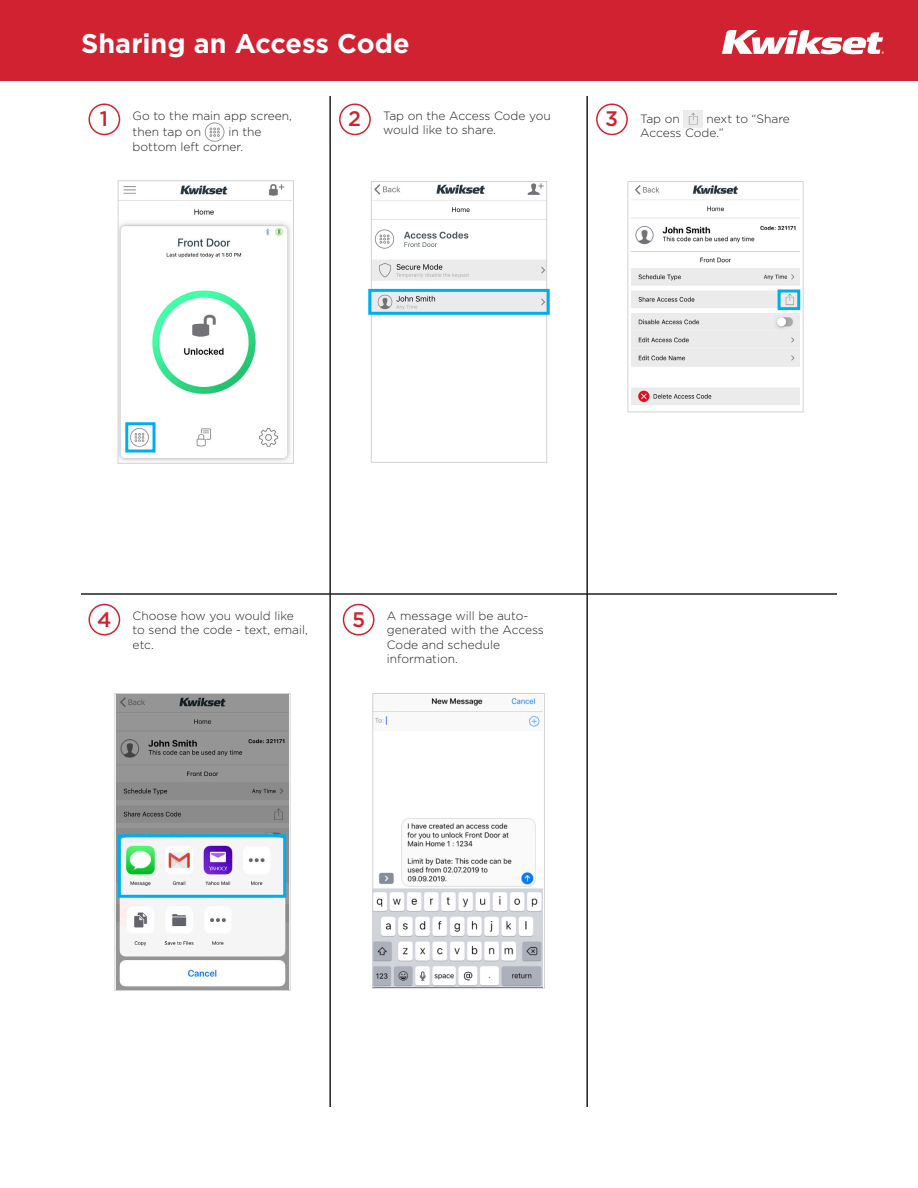
<style>
.page{position:relative;width:918px;height:1188px;background:#fff}
.page>*{position:absolute;margin:0;border:0;box-sizing:border-box;transform-origin:0 0}
.Section_head{font:700 27px "Gotham";color:#fff}
.t1{font:500 21px "Gotham";color:#d12231}
.body_copy{font:300 12px/14.4px "Gotham";color:#231f20}
</style>
<div class="page">
<div style="left:0;top:0;width:918px;height:81px;background:#d12231"></div>
<hr style="left:81px;top:593px;width:756px;height:2px;background:#231f20">
<hr style="left:329px;top:96px;width:2px;height:1011px;background:#231f20">
<hr style="left:586px;top:96px;width:2px;height:1011px;background:#231f20">
<img style="left:205px;top:122px;width:20px;height:20px">
<div style="left:89px;top:103px;width:31px;height:32px;border:2px solid #d12231;border-radius:50%"></div>
<div style="left:339px;top:103px;width:32px;height:32px;border:2px solid #d12231;border-radius:50%"></div>
<img style="left:683px;top:110px;width:20px;height:17px">
<div style="left:596px;top:103px;width:32px;height:32px;border:2px solid #d12231;border-radius:50%"></div>
<div style="left:89px;top:604px;width:31px;height:32px;border:2px solid #d12231;border-radius:50%"></div>
<img style="left:373px;top:183px;width:172px;height:128px">
<div style="left:371px;top:181px;width:176px;height:282px;border:1px solid #d1d2d4"></div>
<img style="left:631px;top:185px;width:169px;height:220px">
<div style="left:627px;top:181px;width:177px;height:231px;border:1px solid #d1d2d4"></div>
<img style="left:117px;top:695px;width:171px;height:294px">
<div style="left:114px;top:693px;width:177px;height:298px;border:1px solid #d1d2d4"></div>
<div style="left:368px;top:289px;width:182px;height:26px;border:3px solid #00aeef"></div>
<div style="left:778px;top:289px;width:22px;height:21px;border:3px solid #00aeef"></div>
<div style="left:118px;top:834px;width:168px;height:64px;border:3px solid #00aeef"></div>
<img style="left:120px;top:184px;width:172px;height:278px">
<div style="left:118px;top:180px;width:176px;height:284px;border:1px solid #d1d2d4"></div>
<div style="left:125px;top:422px;width:31px;height:31px;border:3px solid #00aeef"></div>
<div style="left:343px;top:604px;width:32px;height:32px;border:2px solid #d12231;border-radius:50%"></div>
<img style="left:374px;top:697px;width:169px;height:290px">
<div style="left:372px;top:693px;width:173px;height:296px;border:1px solid #d1d2d4"></div>
<svg style="left:722px;top:30px;width:162px;height:24px"></svg>
<p class="Section_head" style="left:81px;top:25px;width:330px">Sharing an Access Code</p>
<p class="t1" style="left:100px;top:105px;width:10px">1</p>
<p class="body_copy" style="left:383px;top:108px;width:169px">Tap on the Access Code you would like to share.</p>
<p class="body_copy" style="left:133px;top:107px;width:161px;line-height:16.5px">Go to the main app screen, then tap on</p>
<p class="t1" style="left:348px;top:105px;width:14px">2</p>
<p class="body_copy" style="left:640px;top:111px;width:41px">Tap on</p>
<p class="t1" style="left:605px;top:105px;width:14px">3</p>
<p class="body_copy" style="left:640px;top:111px;width:151px;text-indent:66px">next to “Share<br>Access Code.”</p>
<p class="body_copy" style="left:133px;top:124px;width:131px;text-indent:96px">in the bottom left corner.</p>
<p class="t1" style="left:97px;top:606px;width:16px">4</p>
<p class="body_copy" style="left:387px;top:608px;width:158px">A message will be auto&shy;generated with the Access<br>Code and schedule information.</p>
<p class="body_copy" style="left:133px;top:608px;width:177px">Choose how you would like to send the code - text, email, etc.</p>
<p class="t1" style="left:352px;top:606px;width:15px">5</p>
</div>
